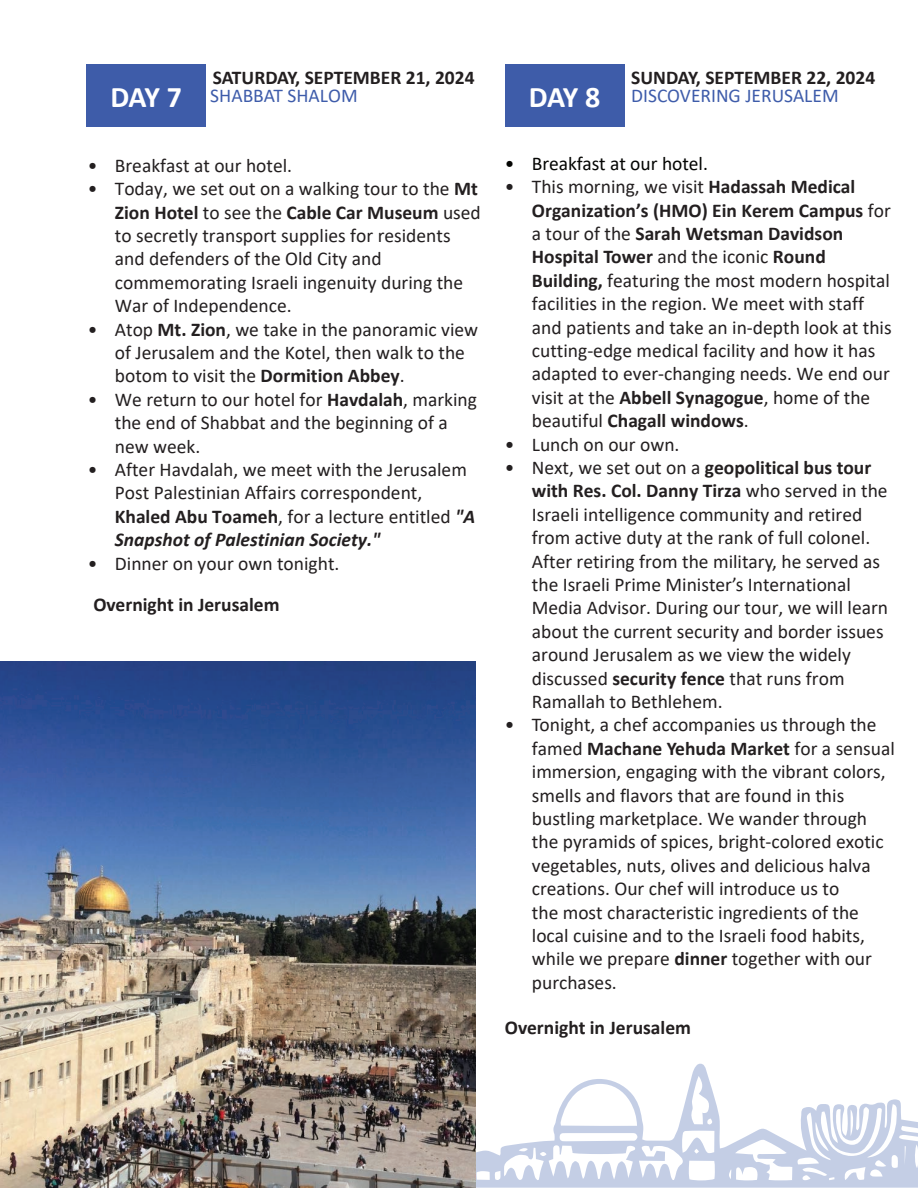
<style>
.page{position:relative;width:918px;height:1188px;background:#fff}
.page>*{position:absolute;margin:0;border:0;box-sizing:border-box;transform-origin:0 0}
.t1{font:19.5px/23.4px "Calibri";color:#231f20}
.t2{font:700 19.5px/18px "Calibri";color:#231f20}
.t3{font:19.5px "Calibri";color:#040503}
.s1{font-size:30px;color:#fff}
.s2{font-weight:400;color:#3e5caa}
.s3{font-weight:700}
.s4{font-weight:700;font-style:italic}
</style>
<div class="page">
<svg style="left:475px;top:1064px;width:443px;height:124px"></svg>
<div style="left:86px;top:64px;width:120px;height:63px;background:#3e5ca9"></div>
<div style="left:505px;top:64px;width:119px;height:63px;background:#3e5ca9"></div>
<img style="left:0;top:662px;width:475px;height:526px">
<p class="t2" style="left:110px;top:68px;width:366px;text-indent:102px">SATURDAY, SEPTEMBER 21, 2024<br><span class="s1">DAY 7</span> <span class="s2">SHABBAT SHALOM</span></p>
<p class="t2" style="left:529px;top:68px;width:348px;text-indent:102px">SUNDAY, SEPTEMBER 22, 2024<br><span class="s1">DAY 8</span> <span class="s2">DISCOVERING JERUSALEM</span></p>
<p class="t1" style="left:88px;top:153px;width:206px">• Breakfast at our hotel.</p>
<p class="t3" style="left:532px;top:150px;width:178px">Breakfast at our hotel.</p>
<p class="t1" style="left:115px;top:177px;width:367px;text-indent:-27px">• Today, we set out on a walking tour to the <span class="s3">Mt Zion Hotel</span> to see the <span class="s3">Cable Car Museum</span> used to secretly transport supplies for residents and defenders of the Old City and commemorating Israeli ingenuity during the War of Independence.</p>
<p class="t1" style="left:115px;top:317px;width:365px;text-indent:-27px">• Atop <span class="s3">Mt. Zion</span>, we take in the panoramic view of Jerusalem and the Kotel, then walk to the botom to visit the <span class="s3">Dormition Abbey</span>.</p>
<p class="t1" style="left:115px;top:387px;width:364px;text-indent:-27px">• We return to our hotel for <span class="s3">Havdalah</span>, marking the end of Shabbat and the beginning of a new week.</p>
<p class="t1" style="left:115px;top:457px;width:362px;text-indent:-27px">• After Havdalah, we meet with the Jerusalem Post Palestinian Affairs correspondent, <span class="s3">Khaled Abu Toameh</span>, for a lecture entitled <span class="s4">"A Snapshot of Palestinian Society."</span></p>
<p class="t1" style="left:88px;top:551px;width:253px">• Dinner on your own tonight.</p>
<p class="t3" style="left:505px;top:150px;width:11px">•</p>
<p class="t1" style="left:532px;top:174px;width:361px;text-indent:-27px">• This morning, we visit <span class="s3">Hadassah Medical Organization’s (HMO) Ein Kerem Campus</span> for a tour of the <span class="s3">Sarah Wetsman Davidson Hospital Tower</span> and the iconic <span class="s3">Round Building,</span> featuring the most modern hospital facilities in the region. We meet with staff and patients and take an in-depth look at this cutting-edge medical facility and how it has adapted to ever-changing needs. We end our visit at the <span class="s3">Abbell Synagogue</span>, home of the beautiful <span class="s3">Chagall</span> <span class="s3">w</span><span class="s3">indows</span>.</p>
<p class="t1" style="left:505px;top:432px;width:176px">• Lunch on our own.</p>
<p class="t1" style="left:532px;top:455px;width:358px;text-indent:-27px">• Next, we set out on a <span class="s3">geopolitical bus tour with Res. Col. Danny Tirza</span> who served in the Israeli intelligence community and retired from active duty at the rank of full colonel.<br>After retiring from the military, he served as the Israeli Prime Minister’s International Media Advisor. During our tour, we will learn about the current security and border issues around Jerusalem as we view the widely discussed <span class="s3">security fence</span> that runs from Ramallah to Bethlehem.</p>
<p class="t1" style="left:532px;top:713px;width:365px;text-indent:-27px">• Tonight, a chef accompanies us through the famed <span class="s3">Machane Yehuda Market</span> for a sensual immersion, engaging with the vibrant colors, smells and flavors that are found in this bustling marketplace. We wander through the pyramids of spices, bright-colored exotic vegetables, nuts, olives and delicious halva creations. Our chef will introduce us to<br>the most characteristic ingredients of the local cuisine and to the Israeli food habits, while we prepare <span class="s3">dinner</span> together with our purchases.</p>
<p class="t2" style="left:93px;top:596px;width:188px">Overnight in Jerusalem</p>
<p class="t2" style="left:505px;top:1018px;width:188px">Overnight in Jerusalem</p>
</div>
